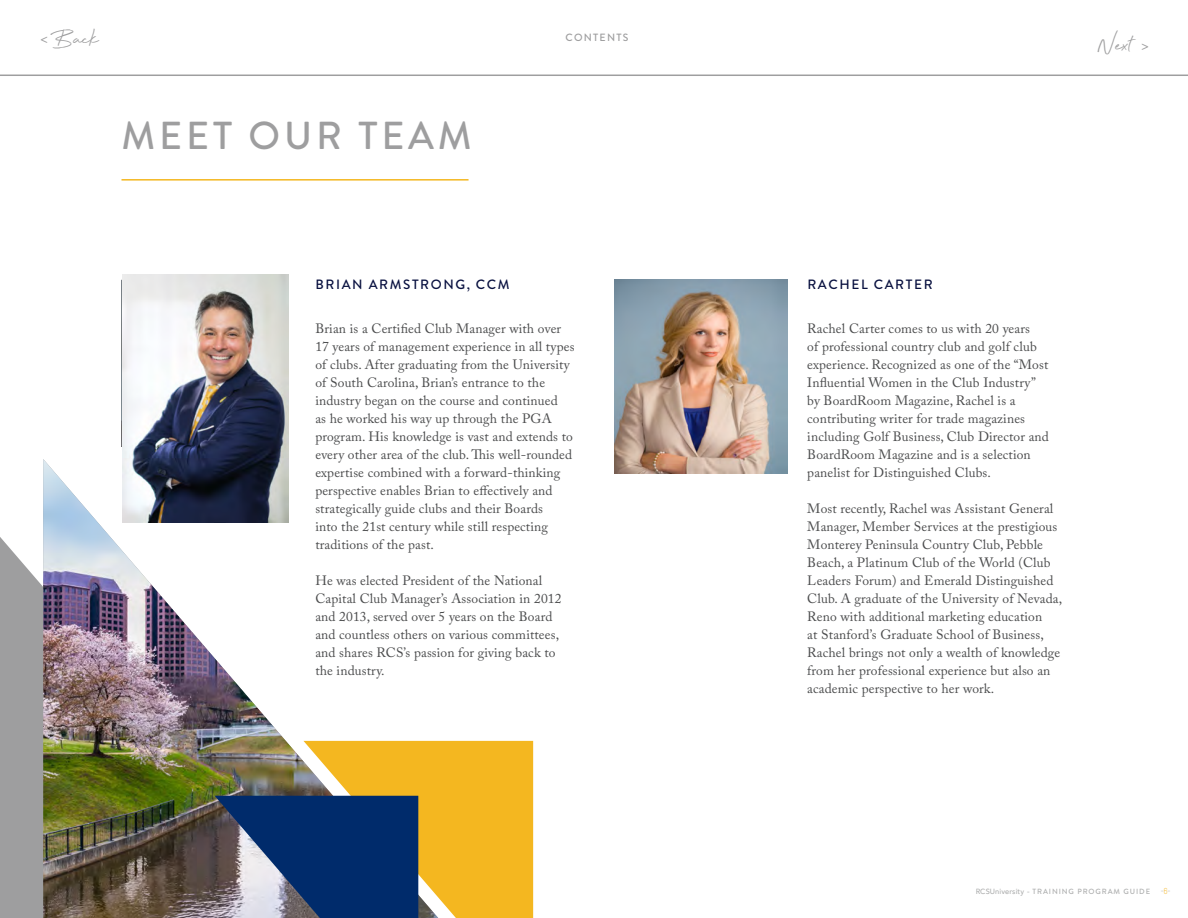
<style>
.page{position:relative;width:1188px;height:918px;background:#fff}
.page>*{position:absolute;margin:0;border:0;box-sizing:border-box;transform-origin:0 0}
.t1{font:500 39px "Brandon Grotesque";letter-spacing:.1em;color:#9e9e9f}
.t2{font:27px "Beyond Infinity";color:#9e9e9f}
.Body_Copy{font:13.5px/18px "Adobe Caslon Pro";letter-spacing:.01em;color:#4b4c4d}
.Body_Copy-2{font:500 13.5px "Brandon Grotesque";letter-spacing:.12em;color:#091140}
.t3{font:12px "Bitter";color:#9e9e9f}
.t4{font:500 10.5px "Brandon Grotesque";letter-spacing:.12em;color:#9e9e9f}
.t5{font:500 7.5px "Brandon Grotesque";letter-spacing:.12em;color:#aeafaf}
.t6{font:7.5px "Mohave";color:#aeafaf}
.s1{font-family:"Avenir"}
.s2{font-family:"AT Sackers Gothic"}
.s3{color:#f6c452}
</style>
<div class="page">
<hr style="left:0;top:75px;width:1188px;height:1px;background:#9e9e9f">
<hr style="left:122px;top:179px;width:347px;height:2px;background:#f4b720">
<div style="left:0;top:537px;width:43px;height:381px;background:#9e9e9f"></div>
<img style="left:43px;top:459px;width:395px;height:459px">
<svg style="left:215px;top:741px;width:318px;height:177px;background:#8f8153"></svg>
<img style="left:122px;top:275px;width:166px;height:248px">
<img style="left:614px;top:280px;width:173px;height:194px">
<p class="t3" style="left:40px;top:32px;width:9px">&lt;</p>
<h2 class="t2" style="left:51px;top:24px;width:50px">Back</h2>
<p class="t1" style="left:122px;top:108px;width:352px">MEET OUR TEAM</p>
<p class="t4" style="left:566px;top:31px;width:64px">CONTENTS</p>
<h2 class="t2" style="left:1098px;top:31px;width:36px">Next</h2>
<p class="t3" style="left:1142px;top:39px;width:9px">&gt;</p>
<p class="Body_Copy-2" style="left:315px;top:275px;width:196px">BRIAN ARMSTRONG, CCM</p>
<p class="Body_Copy" style="left:315px;top:319px;width:261px">Brian is a Certified Club Manager with over 17 years of management experience in all types of clubs. After graduating from the University of South Carolina, Brian’s entrance to the industry began on the course and continued<br>as he worked his way up through the PGA program. His knowledge is vast and extends to every other area of the club. This well-rounded expertise combined with a forward-thinking perspective enables Brian to effectively and strategically guide clubs and their Boards<br>into the 21st century while still respecting traditions of the past.</p>
<p class="Body_Copy" style="left:315px;top:571px;width:248px">He was elected President of the National Capital Club Manager’s Association in 2012 and 2013, served over 5 years on the Board and countless others on various committees, and shares RCS’s passion for giving back to the industry.</p>
<p class="Body_Copy-2" style="left:807px;top:275px;width:127px">RACHEL CARTER</p>
<p class="Body_Copy" style="left:807px;top:319px;width:224px">Rachel Carter comes to us with 20 years</p>
<p class="Body_Copy" style="left:807px;top:337px;width:243px">of professional country club and golf club experience. Recognized as one of the “Most Influential Women in the Club Industry” by BoardRoom Magazine, Rachel is a contributing writer for trade magazines including Golf Business, Club Director and BoardRoom Magazine and is a selection panelist for Distinguished Clubs.</p>
<p class="Body_Copy" style="left:807px;top:499px;width:257px">Most recently, Rachel was Assistant General Manager, Member Services at the prestigious Monterey Peninsula Country Club, Pebble Beach, a Platinum Club of the World (Club Leaders Forum) and Emerald Distinguished Club. A graduate of the University of Nevada, Reno with additional marketing education<br>at Stanford’s Graduate School of Business, Rachel brings not only a wealth of knowledge from her professional experience but also an academic perspective to her work.</p>
<p class="t5" style="left:976px;top:886px;width:176px"><span class="s1">RCSUniversity</span> <span class="s2">-</span> TRAINING PROGRAM GUIDE</p>
<p class="t6" style="left:1161px;top:887px;width:11px">-<span class="s3">6</span>-</p>
</div>
